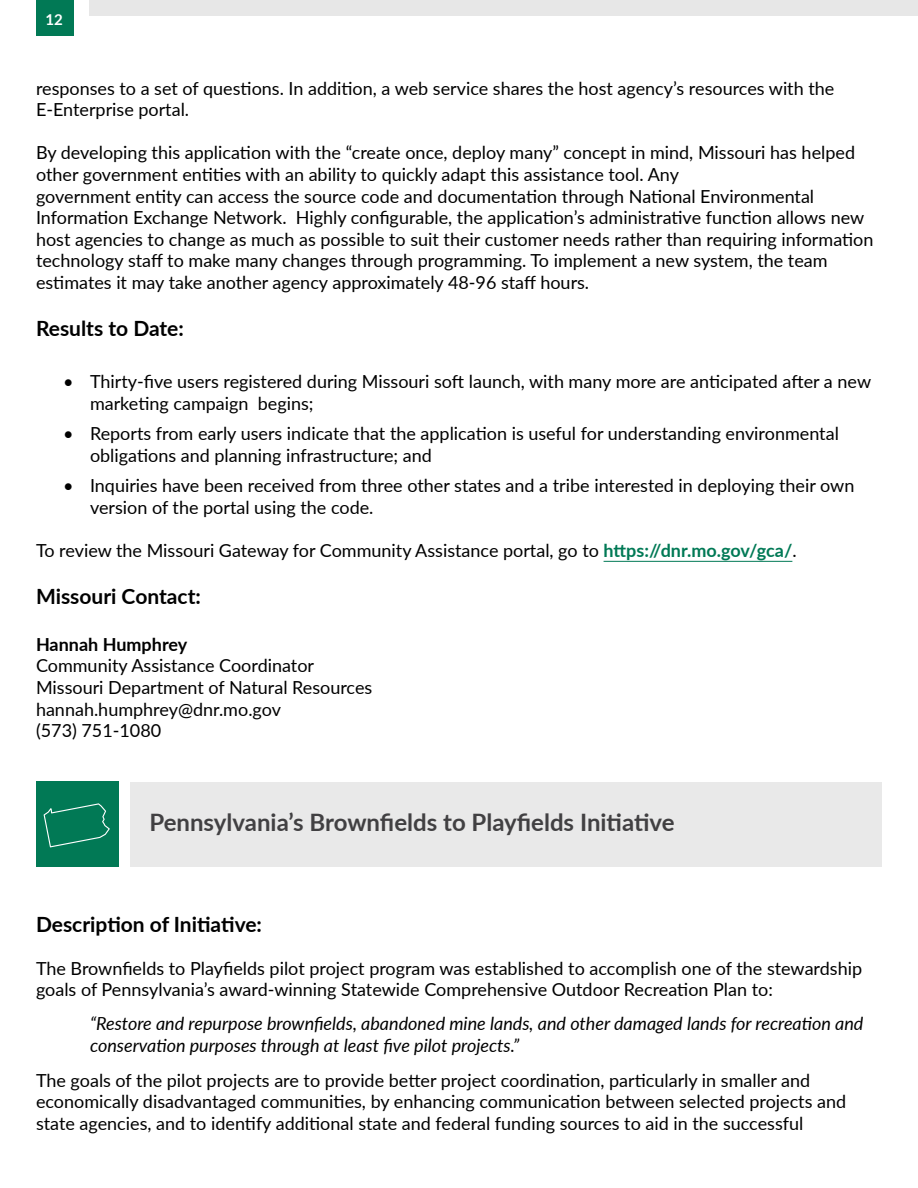
<style>
.page{position:relative;width:918px;height:1188px;background:#fff}
.page>*{position:absolute;margin:0;border:0;box-sizing:border-box;transform-origin:0 0}
.t1{font:700 24px "Lato";color:#414042}
.t2{font:700 21px "Lato";color:#000}
.t3{font:18px/21.6px "Lato";color:#000}
.t4{font:italic 18px/21.6px "Lato";color:#000}
.t5{font:700 18px "Lato";color:#000}
.t6{font:700 15px "Lato";color:#fff}
.s1{font-weight:700;color:#007955}
</style>
<div class="page">
<div style="left:36px;top:0;width:37px;height:36px;background:#017955"></div>
<div style="left:89px;top:0;width:829px;height:15px;background:#e7e7e7"></div>
<hr style="left:604px;top:561px;width:188px;height:1px;background:#007955">
<div style="left:130px;top:782px;width:752px;height:85px;background:#e7e7e7"></div>
<div style="left:36px;top:782px;width:83px;height:85px;background:#017955"></div>
<svg style="left:44px;top:803px;width:66px;height:44px"></svg>
<p class="t6" style="left:46px;top:9px;width:19px">12</p>
<p class="t3" style="left:36px;top:76px;width:800px">responses to a set of questions. In addition, a web service shares the host agency’s resources with the<br>E-Enterprise portal.</p>
<p class="t3" style="left:36px;top:141px;width:839px">By developing this application with the “create once, deploy many” concept in mind, Missouri has helped other government entities with an ability to quickly adapt this assistance tool. Any<br>government entity can access the source code and documentation through National Environmental Information Exchange Network. Highly configurable, the application’s administrative function allows new host agencies to change as much as possible to suit their customer needs rather than requiring information technology staff to make many changes through programming. To implement a new system, the team estimates it may take another agency approximately 48-96 staff hours.</p>
<p class="t2" style="left:36px;top:313px;width:149px">Results to Date:</p>
<p class="t3" style="left:90px;top:370px;width:783px;text-indent:-27px">• Thirty-five users registered during Missouri soft launch, with many more are anticipated after a new marketing campaign begins;</p>
<p class="t3" style="left:90px;top:422px;width:750px;text-indent:-27px">• Reports from early users indicate that the application is useful for understanding environmental obligations and planning infrastructure; and</p>
<p class="t3" style="left:90px;top:474px;width:766px;text-indent:-27px">• Inquiries have been received from three other states and a tribe interested in deploying their own version of the portal using the code.</p>
<p class="t3" style="left:36px;top:539px;width:762px">To review the Missouri Gateway for Community Assistance portal, go to <span class="s1">https://dnr.mo.gov/gca/</span>.</p>
<p class="t2" style="left:36px;top:581px;width:166px">Missouri Contact:</p>
<p class="t5" style="left:36px;top:631px;width:153px">Hannah Humphrey</p>
<p class="t3" style="left:36px;top:654px;width:338px">Community Assistance Coordinator<br>Missouri Department of Natural Resources hannah.humphrey@dnr.mo.gov<br>(573) 751-1080</p>
<h1 class="t1" style="left:149px;top:805px;width:527px">Pennsylvania’s Brownfields to Playfields Initiative</h1>
<p class="t2" style="left:36px;top:909px;width:228px">Description of Initiative:</p>
<p class="t3" style="left:36px;top:957px;width:828px">The Brownfields to Playfields pilot project program was established to accomplish one of the stewardship goals of Pennsylvania’s award-winning Statewide Comprehensive Outdoor Recreation Plan to:</p>
<p class="t4" style="left:90px;top:1012px;width:775px">“Restore and repurpose brownfields, abandoned mine lands, and other damaged lands for recreation and conservation purposes through at least five pilot projects.”</p>
<p class="t3" style="left:36px;top:1069px;width:812px">The goals of the pilot projects are to provide better project coordination, particularly in smaller and economically disadvantaged communities, by enhancing communication between selected projects and state agencies, and to identify additional state and federal funding sources to aid in the successful</p>
</div>
